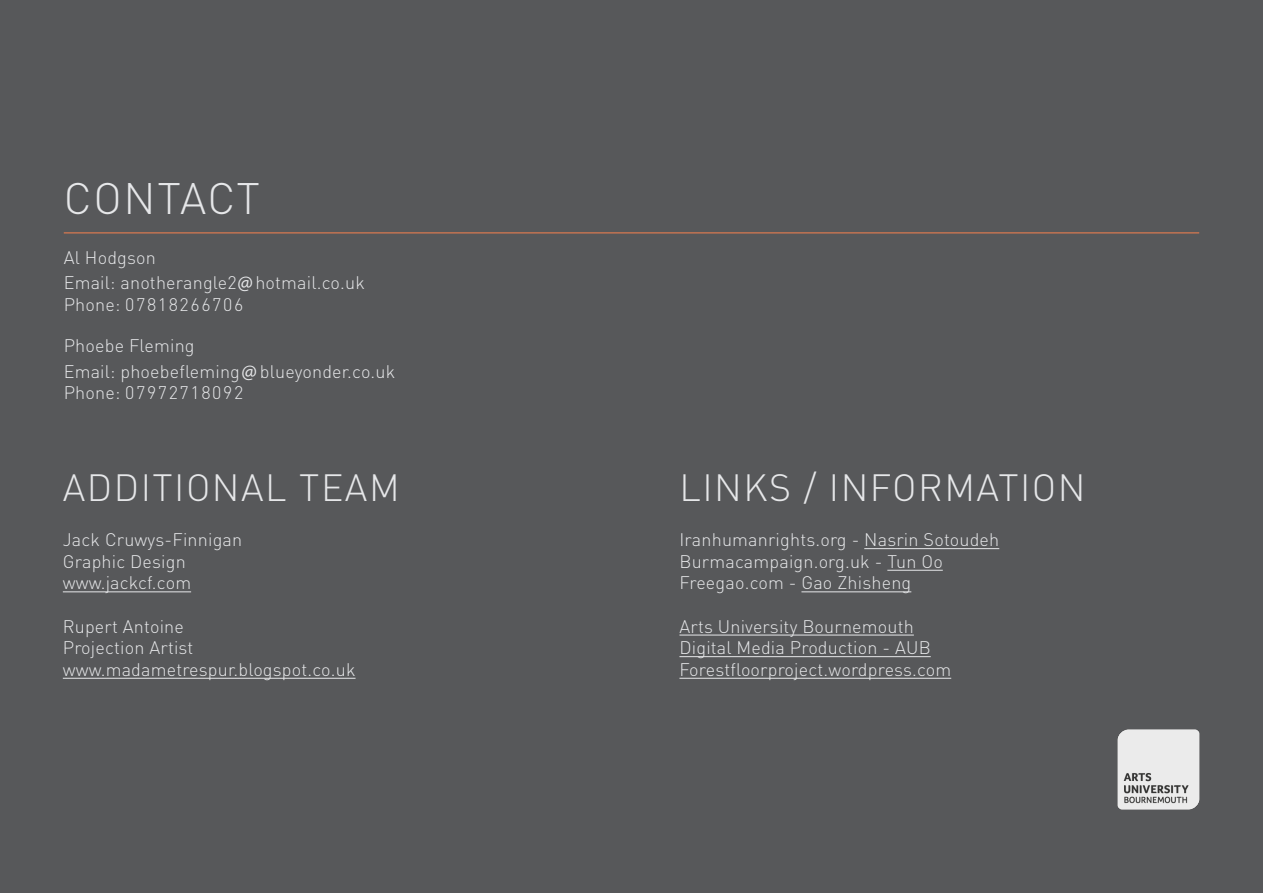
<style>
.page{position:relative;width:1263px;height:893px;background:#57585a}
.page>*{position:absolute;margin:0;border:0;box-sizing:border-box;transform-origin:0 0}
.PAGE_TITLES{font:300 43.5px "DIN";letter-spacing:.035em;color:#e6e7e9}
.PAGE_TITLES-2{font:300 37.5px "DIN";letter-spacing:.04em;color:#e6e7e9}
.BODY{font:300 18px "DIN";letter-spacing:.01em;color:#e6e7e9}
.BODY-2{font:300 18px "DIN";letter-spacing:.09em;color:#e6e7e9}
.s1{font-family:"Myriad Pro";font-weight:400;font-size:21px}
</style>
<div class="page">
<hr style="left:64px;top:232px;width:1135px;height:2px;background:#c27352">
<hr style="left:63px;top:591px;width:128px;height:1px;background:#e6e7e9">
<hr style="left:63px;top:678px;width:293px;height:1px;background:#e6e7e9">
<hr style="left:864px;top:548px;width:135px;height:1px;background:#e6e7e9">
<hr style="left:887px;top:570px;width:56px;height:1px;background:#e6e7e9">
<hr style="left:801px;top:591px;width:110px;height:1px;background:#e6e7e9">
<hr style="left:679px;top:635px;width:235px;height:1px;background:#e6e7e9">
<hr style="left:679px;top:656px;width:252px;height:1px;background:#e6e7e9">
<hr style="left:679px;top:678px;width:272px;height:1px;background:#e6e7e9">
<img style="left:1117px;top:729px;width:83px;height:81px">
<p class="PAGE_TITLES" style="left:64px;top:171px;width:198px">CONTACT</p>
<p class="BODY" style="left:64px;top:246px;width:94px">Al Hodgson</p>
<p class="BODY" style="left:64px;top:271px;width:303px">Email: anotherangle2<span class="s1">@</span>hotmail.co.uk</p>
<p class="BODY-2" style="left:64px;top:293px;width:181px">Phone: 07818266706</p>
<p class="BODY" style="left:64px;top:335px;width:132px">Phoebe Fleming</p>
<p class="BODY" style="left:64px;top:360px;width:333px">Email: phoebefleming<span class="s1">@</span>blueyonder.co.uk</p>
<p class="BODY-2" style="left:64px;top:382px;width:181px">Phone: 07972718092</p>
<p class="PAGE_TITLES-2" style="left:63px;top:464px;width:338px">ADDITIONAL TEAM</p>
<p class="PAGE_TITLES-2" style="left:679px;top:464px;width:408px">LINKS / INFORMATION</p>
<p class="BODY" style="left:63px;top:529px;width:181px">Jack Cruwys-Finnigan</p>
<p class="BODY" style="left:63px;top:550px;width:125px">Graphic Design</p>
<p class="BODY" style="left:63px;top:572px;width:130px">www.jackcf.com</p>
<p class="BODY" style="left:63px;top:615px;width:123px">Rupert Antoine</p>
<p class="BODY" style="left:63px;top:637px;width:132px">Projection Artist</p>
<p class="BODY" style="left:63px;top:658px;width:294px">www.madametrespur.blogspot.co.uk</p>
<p class="BODY" style="left:679px;top:529px;width:321px">Iranhumanrights.org - Nasrin Sotoudeh</p>
<p class="BODY" style="left:679px;top:550px;width:265px">Burmacampaign.org.uk - Tun Oo</p>
<p class="BODY" style="left:679px;top:572px;width:233px">Freegao.com - Gao Zhisheng</p>
<p class="BODY" style="left:679px;top:615px;width:236px">Arts University Bournemouth</p>
<p class="BODY" style="left:679px;top:637px;width:253px">Digital Media Production - AUB</p>
<p class="BODY" style="left:679px;top:658px;width:273px">Forestfloorproject.wordpress.com</p>
</div>
